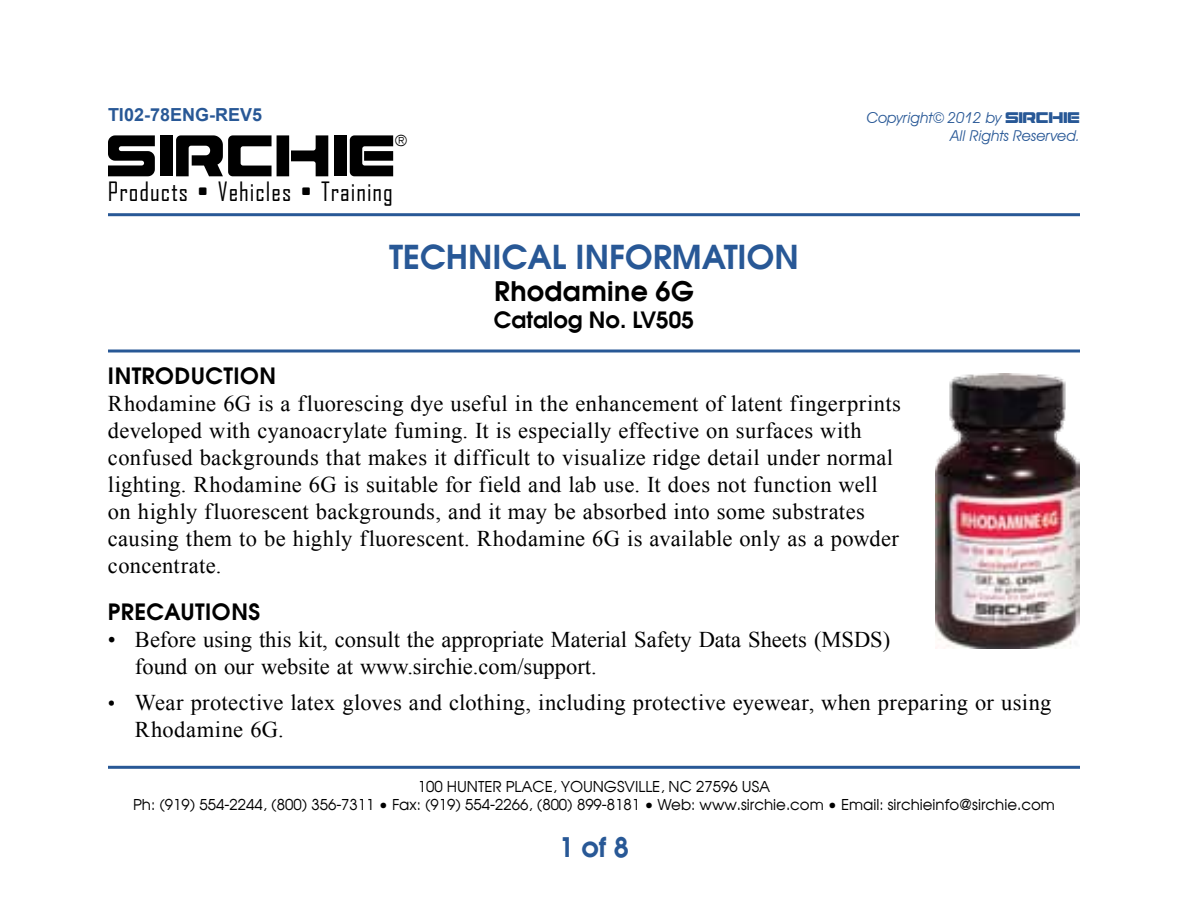
<style>
.page{position:relative;width:1188px;height:918px;background:#fff}
.page>*{position:absolute;margin:0;border:0;box-sizing:border-box;transform-origin:0 0}
.t1{font:700 57px "Sirchie";letter-spacing:.05em;color:#000}
.t2{font:700 33px "Avalon";color:#285896}
.t3{font:700 27px "Avalon";letter-spacing:.015em;color:#000}
.t4{font:700 27px "Avalon";color:#285896}
.t5{font:25.5px "Agency FB";letter-spacing:.04em;color:#000}
.t6{font:22.5px/27px "Times New Roman";letter-spacing:.015em;color:#000}
.t7{font:700 22.5px "Avalon";letter-spacing:.015em;color:#000}
.t8{font:700 18px "Arial";color:#285896}
.t9{font:15px/18px "Avalon Plain";color:#000;text-align:center}
.t10{font:italic 15px/18px "Avant Garde IT Cby BT";color:#285896;text-align:right}
.s1{font-family:"Sirchie";font-weight:700;font-style:normal}
.s2{font-size:21px}
</style>
<div class="page">
<hr style="left:108px;top:213px;width:972px;height:3px;background:#285896">
<hr style="left:108px;top:766px;width:972px;height:3px;background:#285896">
<hr style="left:108px;top:350px;width:972px;height:2px;background:#285896">
<img style="left:935px;top:374px;width:145px;height:274px">
<p class="t8" style="left:108px;top:103px;width:156px">TI02-78ENG-REV5</p>
<p class="t10" style="left:867px;top:109px;width:215px">Copyright© 2012 by <span class="s1">SIRCHIE<br></span>All Rights Reserved.</p>
<h1 class="t1" style="left:108px;top:119px;width:289px">SIRCHIE</h1>
<p class="t9" style="left:395px;top:132px;width:13px">®</p>
<p class="t5" style="left:108px;top:176px;width:286px">Products • Vehicles • Training</p>
<h2 class="t2" style="left:389px;top:234px;width:411px">TECHNICAL INFORMATION</h2>
<p class="t3" style="left:494px;top:273px;width:201px">Rhodamine 6G</p>
<p class="t7" style="left:494px;top:305px;width:202px">Catalog No. LV505</p>
<p class="t7" style="left:108px;top:361px;width:170px">INTRODUCTION</p>
<p class="t6" style="left:108px;top:390px;width:794px">Rhodamine 6G is a fluorescing dye useful in the enhancement of latent fingerprints developed with cyanoacrylate fuming. It is especially effective on surfaces with confused backgrounds that makes it difficult to visualize ridge detail under normal lighting. Rhodamine 6G is suitable for field and lab use. It does not function well on highly fluorescent backgrounds, and it may be absorbed into some substrates causing them to be highly fluorescent. Rhodamine 6G is available only as a powder concentrate.</p>
<p class="t7" style="left:108px;top:596px;width:154px">PRECAUTIONS</p>
<p class="t6" style="left:135px;top:625px;width:757px;text-indent:-27px">• Before using this kit, consult the appropriate Material Safety Data Sheets (MSDS) found on our website at www.sirchie.com/support.</p>
<p class="t6" style="left:135px;top:689px;width:918px;text-indent:-27px"><span class="s2">•</span> Wear protective latex gloves and clothing, including protective eyewear, when preparing or using<br>Rhodamine 6G.</p>
<p class="t9" style="left:133px;top:778px;width:923px">100 HUNTER PLACE, YOUNGSVILLE, NC 27596 USA<br>Ph: (919) 554-2244, (800) 356-7311 • Fax: (919) 554-2266, (800) 899-8181 • Web: www.sirchie.com • Email: sirchieinfo@sirchie.com</p>
<p class="t4" style="left:559px;top:829px;width:72px">1 of 8</p>
</div>
